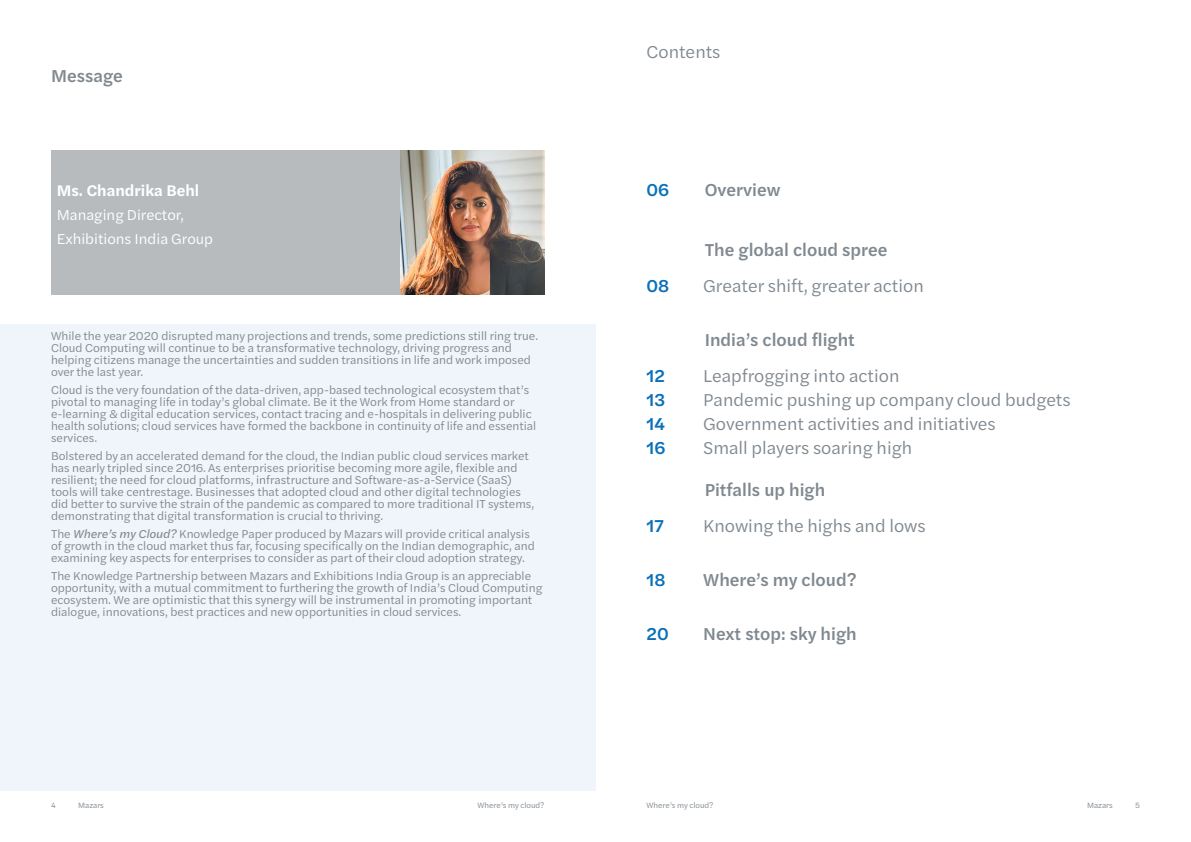
<style>
.page{position:relative;width:1191px;height:842px;background:#fff}
.page>*{position:absolute;margin:0;border:0;box-sizing:border-box;transform-origin:0 0}
.TOC_Table_Entry{font:18px "Halyard Text";color:#808990}
.TOC_Section_Title{font:500 18px "Halyard Text";color:#808990}
.TOC_Table_Entry-2{font:500 18px "Halyard Text";color:#808990}
.TOC_Table_Entry-3{font:500 18px "Halyard Text";color:#0970b9}
.Page_title{font:18px "Halyard Text";color:#808990}
.Page_subtitle{font:500 18px "Halyard Text";color:#808990}
.Page_introduction_co{font:600 16px "Halyard Text";color:#fff}
.Page_introduction_co-2{font:15px "Halyard Text";color:#fff}
.Body_text{font:12px/12px "Halyard Text";color:#808990}
.Footer_text{font:8px "Halyard Text";color:#808990}
.s1{font-style:italic}
</style>
<div class="page">
<div style="left:0;top:324px;width:595px;height:467px;background:#eff5fa"></div>
<div style="left:51px;top:150px;width:493px;height:144px;background:#b7bbbe"></div>
<img style="left:400px;top:150px;width:144px;height:144px">
<p class="Page_subtitle" style="left:51px;top:63px;width:73px">Message</p>
<p class="Page_introduction_co" style="left:57px;top:179px;width:144px">Ms. Chandrika Behl</p>
<p class="Page_introduction_co-2" style="left:57px;top:204px;width:129px">Managing Director,</p>
<p class="Page_introduction_co-2" style="left:57px;top:228px;width:158px">Exhibitions India Group</p>
<p class="Body_text" style="left:51px;top:329px;width:488px">While the year 2020 disrupted many projections and trends, some predictions still ring true.<br>Cloud Computing will continue to be a transformative technology, driving progress and helping citizens manage the uncertainties and sudden transitions in life and work imposed over the last year.</p>
<p class="Body_text" style="left:51px;top:383px;width:487px">Cloud is the very foundation of the data-driven, app-based technological ecosystem that’s pivotal to managing life in today’s global climate. Be it the Work from Home standard or e-learning &amp; digital education services, contact tracing and e-hospitals in delivering public health solutions; cloud services have formed the backbone in continuity of life and essential services.</p>
<p class="Body_text" style="left:51px;top:449px;width:485px">Bolstered by an accelerated demand for the cloud, the Indian public cloud services market has nearly tripled since 2016. As enterprises prioritise becoming more agile, flexible and resilient; the need for cloud platforms, infrastructure and Software-as-a-Service (SaaS) tools will take centrestage. Businesses that adopted cloud and other digital technologies did better to survive the strain of the pandemic as compared to more traditional IT systems, demonstrating that digital transformation is crucial to thriving.</p>
<p class="Body_text" style="left:51px;top:527px;width:485px">The <span class="s1">Where’s my Cloud?</span> Knowledge Paper produced by Mazars will provide critical analysis of growth in the cloud market thus far, focusing specifically on the Indian demographic, and examining key aspects for enterprises to consider as part of their cloud adoption strategy.</p>
<p class="Body_text" style="left:51px;top:569px;width:493px">The Knowledge Partnership between Mazars and Exhibitions India Group is an appreciable opportunity, with a mutual commitment to furthering the growth of India’s Cloud Computing ecosystem. We are optimistic that this synergy will be instrumental in promoting important dialogue, innovations, best practices and new opportunities in cloud services.</p>
<p class="Page_title" style="left:646px;top:39px;width:75px">Contents</p>
<p class="TOC_Table_Entry-3" style="left:646px;top:177px;width:24px">06</p>
<p class="TOC_Section_Title" style="left:704px;top:177px;width:77px">Overview</p>
<p class="TOC_Section_Title" style="left:704px;top:237px;width:184px">The global cloud spree</p>
<p class="TOC_Table_Entry-3" style="left:646px;top:273px;width:24px">08</p>
<p class="TOC_Table_Entry" style="left:703px;top:273px;width:222px">Greater shift, greater action</p>
<p class="TOC_Section_Title" style="left:704px;top:327px;width:152px">India’s cloud flight</p>
<p class="TOC_Table_Entry-3" style="left:646px;top:363px;width:20px">12</p>
<p class="TOC_Table_Entry" style="left:703px;top:363px;width:198px">Leapfrogging into action</p>
<p class="TOC_Table_Entry-3" style="left:646px;top:387px;width:20px">13</p>
<p class="TOC_Table_Entry" style="left:703px;top:387px;width:369px">Pandemic pushing up company cloud budgets</p>
<p class="TOC_Table_Entry-3" style="left:646px;top:411px;width:20px">14</p>
<p class="TOC_Table_Entry" style="left:703px;top:411px;width:294px">Government activities and initiatives</p>
<p class="TOC_Table_Entry-3" style="left:646px;top:435px;width:20px">16</p>
<p class="TOC_Table_Entry" style="left:703px;top:435px;width:210px">Small players soaring high</p>
<p class="TOC_Section_Title" style="left:704px;top:477px;width:122px">Pitfalls up high</p>
<p class="TOC_Table_Entry-3" style="left:646px;top:513px;width:19px">17</p>
<p class="TOC_Table_Entry" style="left:703px;top:513px;width:224px">Knowing the highs and lows</p>
<p class="TOC_Table_Entry-3" style="left:646px;top:567px;width:21px">18</p>
<p class="TOC_Table_Entry-2" style="left:703px;top:567px;width:155px">Where’s my cloud?</p>
<p class="TOC_Table_Entry-3" style="left:646px;top:621px;width:24px">20</p>
<p class="TOC_Table_Entry-2" style="left:703px;top:621px;width:155px">Next stop: sky high</p>
<p class="Footer_text" style="left:51px;top:800px;width:6px">4</p>
<p class="Footer_text" style="left:78px;top:800px;width:27px">Mazars</p>
<p class="Footer_text" style="left:477px;top:800px;width:68px">Where’s my cloud?</p>
<p class="Footer_text" style="left:646px;top:800px;width:68px">Where’s my cloud?</p>
<p class="Footer_text" style="left:1087px;top:800px;width:27px">Mazars</p>
<p class="Footer_text" style="left:1135px;top:800px;width:6px">5</p>
</div>
